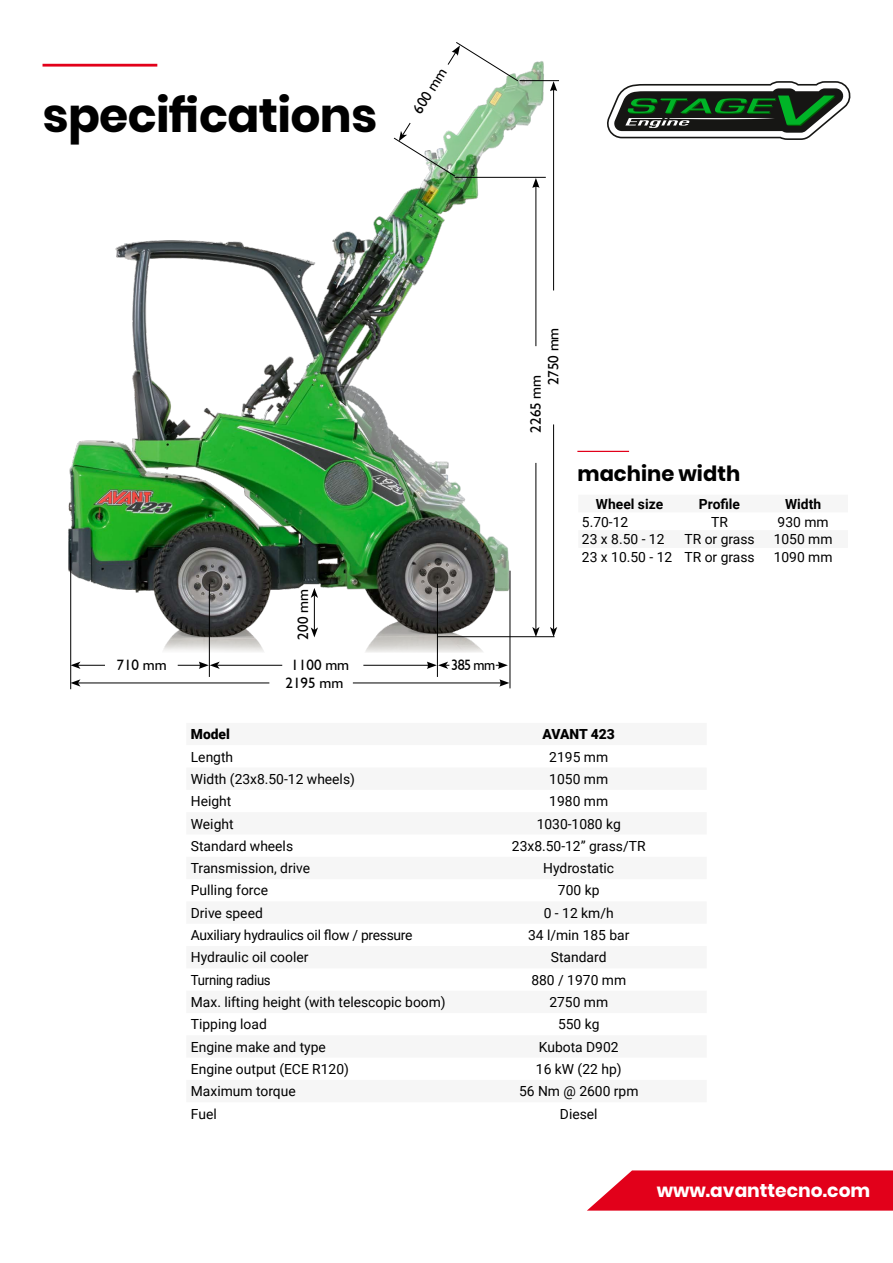
<style>
.page{position:relative;width:893px;height:1263px;background:#fff}
.page>*{position:absolute;margin:0;border:0;box-sizing:border-box;transform-origin:0 0}
.t1{font:700 47.25px "Poppins";letter-spacing:-.015em;color:#000}
.t2{font:700 21px "Poppins";color:#000}
.t3{font:700 18.6px "Poppins";color:#fff}
.t4{font:15px "Humanist 521 BT";color:#000}
.t5{font:15px "Humanist 521 BT";color:#000;scale:.93 1}
.t6{font:13.95px "Roboto";color:#000}
.t7{font:13.95px "Roboto";letter-spacing:-.02em;color:#000}
.t8{font:700 13.95px "Roboto";color:#000}
.t9{font:900 13.95px "Roboto";color:#000}
.t10{font:13.95px "Roboto";letter-spacing:-.02em;color:#000;scale:.94 1}
</style>
<div class="page">
<svg style="left:587px;top:1170px;width:306px;height:40px;background:#e4162e"></svg>
<img style="left:42px;top:61px;width:513px;height:592px">
<hr style="left:70px;top:553px;width:1px;height:136px;background:#000">
<hr style="left:510px;top:571px;width:1px;height:117px;background:#000">
<hr style="left:78px;top:682px;width:191px;height:1px;background:#000">
<svg style="left:70px;top:679px;width:10px;height:8px"></svg>
<hr style="left:353px;top:682px;width:149px;height:1px;background:#000">
<svg style="left:499px;top:679px;width:10px;height:8px"></svg>
<svg style="left:70px;top:662px;width:35px;height:7px"></svg>
<hr style="left:209px;top:584px;width:1px;height:93px;background:#000">
<hr style="left:437px;top:584px;width:1px;height:93px;background:#000">
<hr style="left:217px;top:665px;width:65px;height:1px;background:#000">
<svg style="left:178px;top:662px;width:42px;height:7px"></svg>
<hr style="left:363px;top:665px;width:66px;height:1px;background:#000">
<svg style="left:427px;top:662px;width:22px;height:7px"></svg>
<svg style="left:496px;top:662px;width:12px;height:7px"></svg>
<hr style="left:438px;top:636px;width:117px;height:1px;background:#000">
<hr style="left:520px;top:80px;width:39px;height:1px;background:#000">
<hr style="left:553px;top:424px;width:1px;height:205px;background:#000">
<svg style="left:550px;top:627px;width:7px;height:10px"></svg>
<hr style="left:553px;top:89px;width:1px;height:201px;background:#000">
<svg style="left:550px;top:81px;width:7px;height:10px"></svg>
<hr style="left:535px;top:463px;width:1px;height:166px;background:#000">
<svg style="left:532px;top:627px;width:7px;height:10px"></svg>
<hr style="left:535px;top:185px;width:1px;height:161px;background:#000">
<svg style="left:532px;top:178px;width:7px;height:10px"></svg>
<hr style="left:454px;top:177px;width:92px;height:1px;background:#000">
<hr style="left:314px;top:595px;width:1px;height:35px;background:#000">
<svg style="left:311px;top:588px;width:7px;height:10px"></svg>
<svg style="left:311px;top:627px;width:7px;height:10px"></svg>
<svg style="left:393px;top:122px;width:63px;height:55px"></svg>
<svg style="left:447px;top:42px;width:72px;height:40px"></svg>
<hr style="left:577px;top:451px;width:52px;height:1px;background:#e2001a">
<svg style="left:607px;top:81px;width:243px;height:59px"></svg>
<h1 class="t1" style="left:43px;top:88px;width:336px">specifications</h1>
<p class="t4" style="left:409px;top:107px;width:52px;rotate:-58deg">600 mm</p>
<p class="t4" style="left:294px;top:639px;width:52px;rotate:-90deg">200 mm</p>
<p class="t4" style="left:116px;top:656px;width:52px">710 mm</p>
<p class="t4" style="left:291px;top:656px;width:59px">1100 mm</p>
<p class="t5" style="left:451px;top:656px;width:49px">385 mm</p>
<p class="t4" style="left:285px;top:674px;width:59px">2195 mm</p>
<p class="t4" style="left:544px;top:385px;width:59px;rotate:-90deg">2750 mm</p>
<p class="t4" style="left:527px;top:433px;width:59px;rotate:-90deg">2265 mm</p>
<h2 class="t2" style="left:577px;top:462px;width:164px">machine width</h2>
<p class="t8" style="left:596px;top:494px;width:69px">Wheel size</p>
<p class="t8" style="left:699px;top:494px;width:43px">Profile</p>
<p class="t8" style="left:785px;top:494px;width:38px">Width</p>
<p class="t6" style="left:582px;top:512px;width:48px">5.70-12</p>
<p class="t6" style="left:711px;top:512px;width:18px">TR</p>
<p class="t6" style="left:778px;top:512px;width:53px">930 mm</p>
<p class="t6" style="left:582px;top:529px;width:84px">23 x 8.50 - 12</p>
<p class="t6" style="left:684px;top:529px;width:72px">TR or grass</p>
<p class="t6" style="left:774px;top:529px;width:60px">1050 mm</p>
<p class="t6" style="left:582px;top:547px;width:174px">23 x 10.50 - 12 TR or grass</p>
<p class="t6" style="left:774px;top:547px;width:60px">1090 mm</p>
<p class="t9" style="left:191px;top:724px;width:41px">Model</p>
<p class="t9" style="left:543px;top:724px;width:74px">AVANT 423</p>
<p class="t6" style="left:191px;top:747px;width:44px">Length</p>
<p class="t6" style="left:549px;top:747px;width:60px">2195 mm</p>
<p class="t6" style="left:191px;top:769px;width:166px">Width (23x8.50-12 wheels)</p>
<p class="t6" style="left:549px;top:769px;width:60px">1050 mm</p>
<p class="t6" style="left:191px;top:791px;width:42px">Height</p>
<p class="t6" style="left:549px;top:791px;width:60px">1980 mm</p>
<p class="t6" style="left:191px;top:814px;width:44px">Weight</p>
<p class="t6" style="left:537px;top:814px;width:86px">1030-1080 kg</p>
<p class="t6" style="left:191px;top:836px;width:104px">Standard wheels</p>
<p class="t6" style="left:512px;top:836px;width:135px">23x8.50-12” grass/TR</p>
<p class="t6" style="left:191px;top:858px;width:121px">Transmission, drive</p>
<p class="t6" style="left:543px;top:858px;width:72px">Hydrostatic</p>
<p class="t6" style="left:191px;top:881px;width:79px">Pulling force</p>
<p class="t6" style="left:558px;top:881px;width:43px">700 kp</p>
<p class="t6" style="left:191px;top:903px;width:73px">Drive speed</p>
<p class="t6" style="left:544px;top:903px;width:71px">0 - 12 km/h</p>
<p class="t7" style="left:191px;top:925px;width:223px">Auxiliary hydraulics oil flow / pressure</p>
<p class="t6" style="left:528px;top:925px;width:103px">34 l/min 185 bar</p>
<p class="t6" style="left:191px;top:948px;width:119px">Hydraulic oil cooler</p>
<p class="t6" style="left:551px;top:948px;width:57px">Standard</p>
<p class="t10" style="left:191px;top:970px;width:86px">Turning radius</p>
<p class="t6" style="left:531px;top:970px;width:96px">880 / 1970 mm</p>
<p class="t6" style="left:191px;top:992px;width:256px">Max. lifting height (with telescopic boom)</p>
<p class="t6" style="left:549px;top:992px;width:60px">2750 mm</p>
<p class="t6" style="left:191px;top:1015px;width:77px">Tipping load</p>
<p class="t6" style="left:558px;top:1015px;width:43px">550 kg</p>
<p class="t6" style="left:191px;top:1037px;width:136px">Engine make and type</p>
<p class="t6" style="left:539px;top:1037px;width:81px">Kubota D902</p>
<p class="t6" style="left:191px;top:1059px;width:160px">Engine output (ECE R120)</p>
<p class="t6" style="left:536px;top:1059px;width:87px">16 kW (22 hp)</p>
<p class="t6" style="left:191px;top:1081px;width:106px">Maximum torque</p>
<p class="t6" style="left:519px;top:1081px;width:121px">56 Nm @ 2600 rpm</p>
<p class="t6" style="left:191px;top:1104px;width:27px">Fuel</p>
<p class="t6" style="left:560px;top:1104px;width:39px">Diesel</p>
<h3 class="t3" style="left:657px;top:1180px;width:215px">www.avanttecno.com</h3>
</div>
